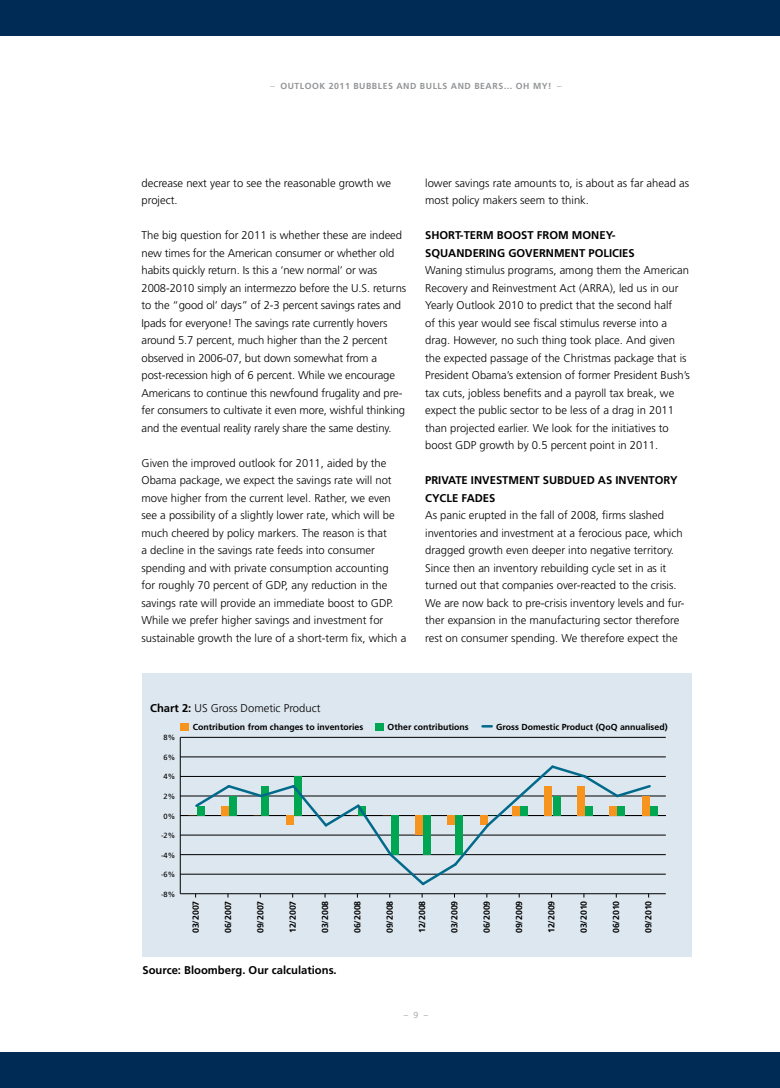
<style>
.page{position:relative;width:780px;height:1088px;background:#fff}
.page>*{position:absolute;margin:0;border:0;box-sizing:border-box;transform-origin:0 0}
.t1{font:300 11.25px/17.5px "Frutiger";color:#000}
.t2{font:700 11.25px/17.5px "Frutiger";color:#000}
.t3{font:700 8.75px "Frutiger";color:#000}
.t4{font:700 8.75px "Frutiger";letter-spacing:.06em;color:#939598}
.t5{font:300 8.75px "Frutiger";color:#939598}
.t6{font:7.5px "Frutiger";color:#000}
.s1{font-weight:300}
.s2{font-weight:700}
</style>
<div class="page">
<div style="left:0;top:0;width:780px;height:35px;background:#002b54"></div>
<div style="left:0;top:1052px;width:780px;height:36px;background:#002b54"></div>
<div style="left:142px;top:673px;width:550px;height:283px;background:#dde7ef"></div>
<svg style="left:482px;top:725px;width:9px;height:2px"></svg>
<hr style="left:180px;top:737px;width:1px;height:157px;background:#000">
<hr style="left:180px;top:893px;width:485px;height:1px;background:#000">
<hr style="left:180px;top:874px;width:485px;height:1px;background:#000">
<hr style="left:180px;top:854px;width:485px;height:1px;background:#000">
<hr style="left:180px;top:835px;width:485px;height:1px;background:#000">
<hr style="left:180px;top:815px;width:485px;height:1px;background:#000">
<hr style="left:180px;top:796px;width:485px;height:1px;background:#000">
<hr style="left:180px;top:776px;width:485px;height:1px;background:#000">
<hr style="left:180px;top:756px;width:485px;height:1px;background:#000">
<hr style="left:180px;top:737px;width:485px;height:1px;background:#000">
<div style="left:650px;top:806px;width:7px;height:9px;background:#00a651"></div>
<svg style="left:193px;top:765px;width:459px;height:121px"></svg>
<div style="left:180px;top:723px;width:8px;height:8px;background:#f7941e"></div>
<div style="left:375px;top:723px;width:8px;height:8px;background:#00a651"></div>
<p class="t4" style="left:270px;top:80px;width:292px"><span class="s1">–</span> OUTLOOK 2011 BUBBLES AND BULLS AND BEARS… OH MY! <span class="s1">–</span></p>
<p class="t1" style="left:141px;top:174px;width:251px">decrease next year to see the reasonable growth we project.</p>
<p class="t1" style="left:141px;top:226px;width:266px">The big question for 2011 is whether these are indeed new times for the American consumer or whether old habits quickly return. Is this a ‘new normal’ or was 2008-2010 simply an intermezzo before the U .S. returns to the “good ol’ days” of 2-3 percent savings rates and Ipads for everyone! The savings rate currently hovers around 5.7 percent, much higher than the 2 percent observed in 2006-07, but down somewhat from a post-recession high of 6 percent. While we encourage Americans to continue this newfound frugality and pre&shy;fer consumers to cultivate it even more, wishful thinking and the eventual reality rarely share the same destiny.</p>
<p class="t1" style="left:141px;top:454px;width:266px">Given the improved outlook for 2011, aided by the Obama package, we expect the savings rate will not move higher from the current level. Rather, we even see a possibility of a slightly lower rate, which will be much cheered by policy markers. The reason is that<br>a decline in the savings rate feeds into consumer spending and with private consumption accounting<br>for roughly 70 percent of GDP, any reduction in the savings rate will provide an immediate boost to GDP.<br>While we prefer higher savings and investment for sustainable growth the lure of a short-term fix, which a</p>
<p class="t1" style="left:425px;top:174px;width:265px">lower savings rate amounts to, is about as far ahead as most policy makers seem to think.</p>
<p class="t2" style="left:425px;top:226px;width:81px">SHORT-TERM BOO</p>
<p class="t2" style="left:521px;top:226px;width:96px">ST FROM MONEY-</p>
<p class="t2" style="left:425px;top:244px;width:93px">SQUANDERING GOV</p>
<p class="t2" style="left:532px;top:244px;width:103px">ERNMENT POLICIES</p>
<p class="t1" style="left:425px;top:262px;width:265px">Waning stimulus programs, among them the American<br>Recovery and Reinvestment Act (ARRA</p>
<p class="t1" style="left:425px;top:279px;width:266px;text-indent:184px">), led us in our Yearly Outlook 2010 to predict that the second half<br>of this year would see fiscal stimulus reverse into a drag. However, no such thing took place. And given the expected passage of the Christmas package that is President Obama’s extension of former President Bush’s tax cuts, jobless benefits and a payroll tax break, we expect the public sector to be less of a drag in 2011 than projected earlier. We look for the initiatives to boost GDP growth by 0.5 percent point in 2011.</p>
<p class="t2" style="left:425px;top:471px;width:254px">PRIVATE INVESTMENT SUBDUED AS INVENTORY<br>CYCLE FADES</p>
<p class="t1" style="left:425px;top:507px;width:261px">As panic erupted in the fall of 2008, firms slashed inventories and investment at a ferocious pace, which dragged growth even deeper into negative territory.<br>Since then an inventory rebuilding cycle set in as it turned out that companies over-reacted to the crisis.<br>We are now back to pre-crisis inventory levels and fur&shy;ther expansion in the manufacturing sector therefore rest on consumer spending. We therefore expect the</p>
<p class="t1" style="left:150px;top:699px;width:172px"><span class="s2">CHART 2:</span> US Gross Dometic Product</p>
<p class="t6" style="left:163px;top:733px;width:13px">8%</p>
<p class="t6" style="left:163px;top:753px;width:13px">6%</p>
<p class="t6" style="left:163px;top:772px;width:13px">4%</p>
<p class="t6" style="left:163px;top:792px;width:13px">2%</p>
<p class="t6" style="left:163px;top:811px;width:13px">0%</p>
<p class="t6" style="left:161px;top:831px;width:16px">-2%</p>
<p class="t6" style="left:161px;top:850px;width:16px">-4%</p>
<p class="t6" style="left:161px;top:870px;width:16px">-6%</p>
<p class="t6" style="left:161px;top:890px;width:16px">-8%</p>
<p class="t3" style="left:193px;top:722px;width:172px">CONTRIBUTION FROM CHANGES TO INVENTORIES</p>
<p class="t3" style="left:496px;top:722px;width:173px">GROSS DOMESTIC PRODUCT (QOQ ANNUALISED)</p>
<p class="t3" style="left:387px;top:722px;width:83px">OTHER CONTRIBUTIONS</p>
<p class="t3" style="left:191px;top:933px;width:34px;rotate:-90deg">03/2007</p>
<p class="t3" style="left:223px;top:933px;width:34px;rotate:-90deg">06/2007</p>
<p class="t3" style="left:255px;top:933px;width:34px;rotate:-90deg">09/2007</p>
<p class="t3" style="left:288px;top:933px;width:34px;rotate:-90deg">12/2007</p>
<p class="t3" style="left:320px;top:933px;width:34px;rotate:-90deg">03/2008</p>
<p class="t3" style="left:352px;top:933px;width:34px;rotate:-90deg">06/2008</p>
<p class="t3" style="left:384px;top:933px;width:34px;rotate:-90deg">09/2008</p>
<p class="t3" style="left:417px;top:933px;width:34px;rotate:-90deg">12/2008</p>
<p class="t3" style="left:449px;top:933px;width:34px;rotate:-90deg">03/2009</p>
<p class="t3" style="left:481px;top:933px;width:34px;rotate:-90deg">06/2009</p>
<p class="t3" style="left:514px;top:933px;width:34px;rotate:-90deg">09/2009</p>
<p class="t3" style="left:546px;top:933px;width:34px;rotate:-90deg">12/2009</p>
<p class="t3" style="left:578px;top:933px;width:34px;rotate:-90deg">03/2010</p>
<p class="t3" style="left:611px;top:933px;width:34px;rotate:-90deg">06/2010</p>
<p class="t3" style="left:643px;top:933px;width:34px;rotate:-90deg">09/2010</p>
<p class="t2" style="left:142px;top:962px;width:196px">SOURCE: BLOOMBERG. OUR CALCULATIONS.</p>
<p class="t5" style="left:404px;top:1010px;width:26px">–9–</p>
</div>
